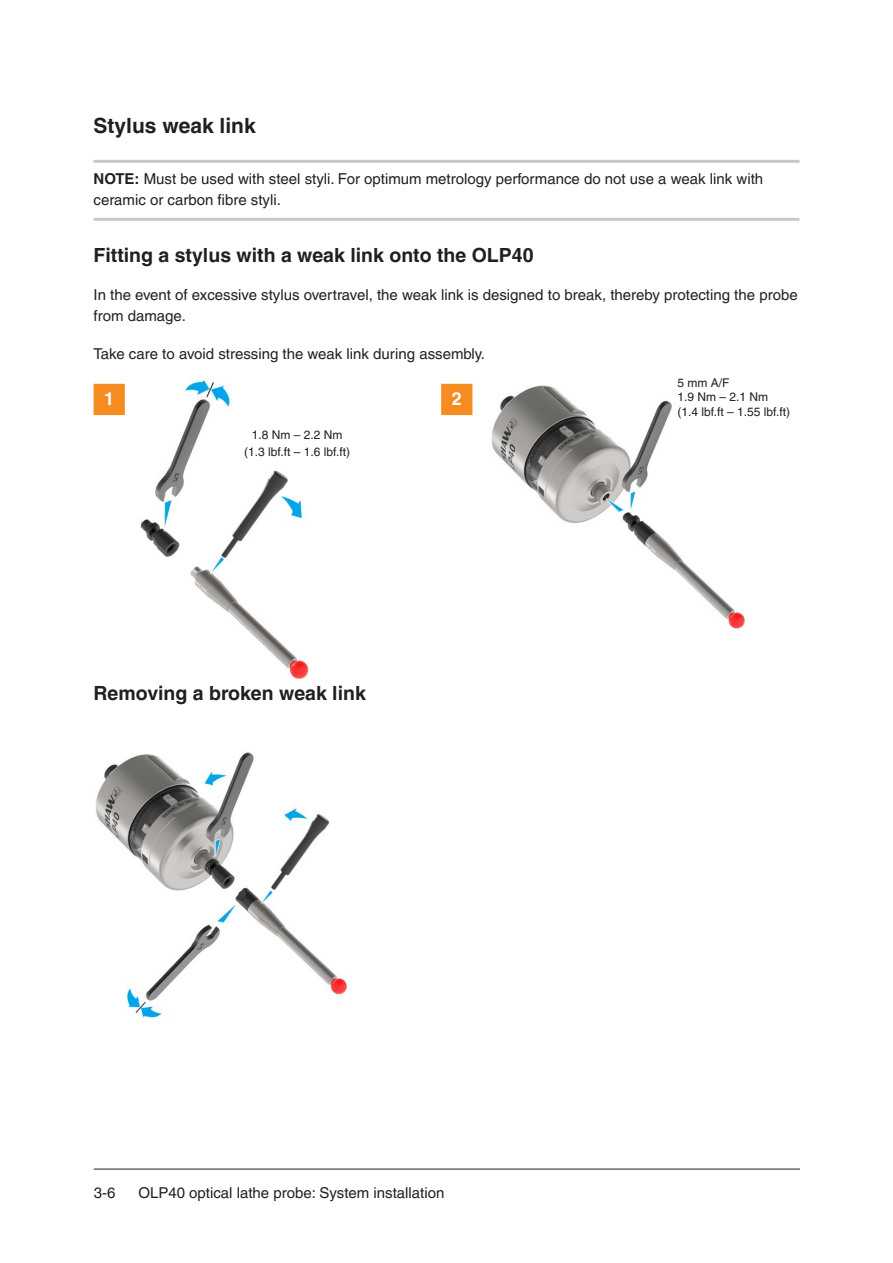
<style>
.page{position:relative;width:893px;height:1263px;background:#fff}
.page>*{position:absolute;margin:0;border:0;box-sizing:border-box;transform-origin:0 0}
.Heading_2__14pt_bold{font:700 21px "Helvetica LT Pro";color:#231f20}
.Heading_3__13pt_bold{font:700 19.5px "Helvetica LT Pro";color:#231f20}
.Figure_Steps{font:700 18px "Helvetica LT Pro";color:#fff}
._10pt_Body_Text{font:15px/21px "Helvetica LT Pro";color:#231f20}
._10pt_Note{font:15px/21px "Helvetica LT Pro";color:#231f20}
.Figure_annotation_left-aligned{font:12px "Helvetica LT Pro";color:#231f20}
.Figure_annotation{font:12px "Helvetica LT Pro";color:#231f20}
.s1{font-weight:700}
</style>
<div class="page">
<hr style="left:94px;top:1169px;width:706px;height:1px;background:#231f20">
<hr style="left:94px;top:160px;width:705px;height:3px;background:#c7c8ca">
<hr style="left:94px;top:218px;width:705px;height:3px;background:#c7c8ca">
<img style="left:140px;top:380px;width:170px;height:300px">
<div style="left:94px;top:384px;width:31px;height:31px;background:#f68c1f"></div>
<div style="left:441px;top:384px;width:31px;height:31px;background:#f68c1f"></div>
<img style="left:95px;top:752px;width:256px;height:266px">
<img style="left:491px;top:385px;width:254px;height:244px">
<div style="left:665px;top:441px;width:87px;height:83px;background:#fff"></div>
<p class="Heading_2__14pt_bold" style="left:94px;top:113px;width:164px">Stylus weak link</p>
<p class="_10pt_Note" style="left:94px;top:168px;width:671px"><span class="s1">NOTE:</span> Must be used with steel styli. For optimum metrology performance do not use a weak link with ceramic or carbon fibre styli.</p>
<p class="Heading_3__13pt_bold" style="left:94px;top:243px;width:441px">Fitting a stylus with a weak link onto the OLP40</p>
<p class="_10pt_Body_Text" style="left:94px;top:284px;width:706px">In the event of excessive stylus overtravel, the weak link is designed to break, thereby protecting the probe from damage.</p>
<p class="_10pt_Body_Text" style="left:94px;top:343px;width:390px">Take care to avoid stressing the weak link during assembly.</p>
<p class="Figure_Steps" style="left:104px;top:388px;width:12px">1</p>
<p class="Figure_Steps" style="left:452px;top:388px;width:12px">2</p>
<p class="Figure_annotation" style="left:252px;top:428px;width:92px">1.8 Nm – 2.2 Nm</p>
<p class="Figure_annotation" style="left:244px;top:444px;width:108px">(1.3 lbf.ft – 1.6 lbf.ft)</p>
<p class="Heading_3__13pt_bold" style="left:94px;top:681px;width:274px">Removing a broken weak link</p>
<p class="_10pt_Note" style="left:94px;top:1182px;width:23px">3-6</p>
<p class="_10pt_Note" style="left:138px;top:1182px;width:308px">OLP40 optical lathe probe: System installation</p>
<p class="Figure_annotation_left-aligned" style="left:677px;top:376px;width:54px">5 mm A/F</p>
<p class="Figure_annotation_left-aligned" style="left:677px;top:390px;width:92px">1.9 Nm – 2. 1 Nm</p>
<p class="Figure_annotation_left-aligned" style="left:677px;top:405px;width:114px">(1.4 lbf.ft – 1.55 lbf.ft)</p>
</div>
